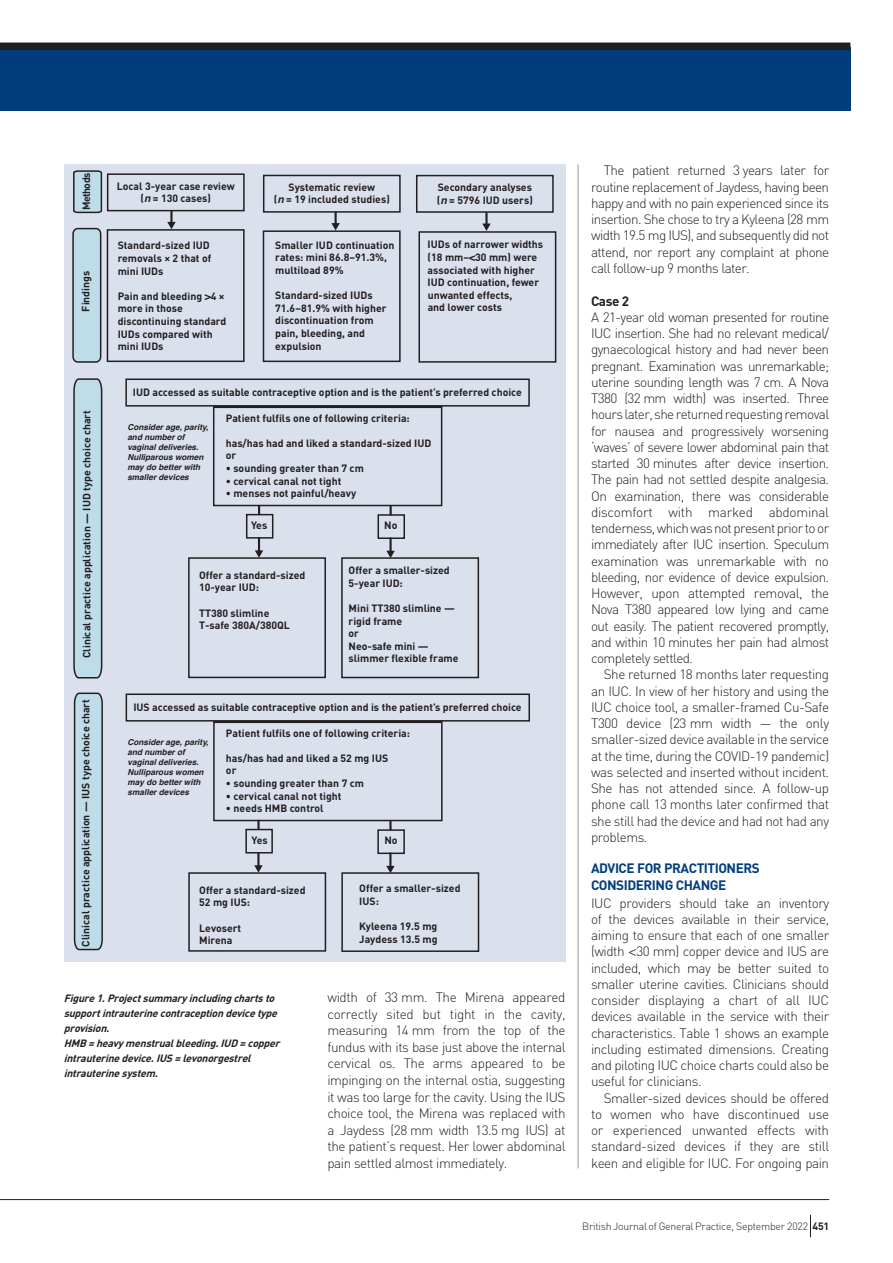
<style>
.page{position:relative;width:893px;height:1263px;background:#fff}
.page>*{position:absolute;margin:0;border:0;box-sizing:border-box;transform-origin:0 0}
.t1{font:300 13.5px/16.2px "DIN";letter-spacing:-.035em;color:#231f20;text-align:justify}
.t2{font:700 13.5px/16.5px "DIN";letter-spacing:-.035em;color:#013d7d}
.t3{font:700 13.5px "DIN";color:#231f20}
.t4{font:700 10.5px/12.6px "DIN";color:#231f20}
.t5{font:italic 700 10.5px/15px "DIN";color:#231f20}
.t6{font:300 10.5px "DIN";letter-spacing:-.025em;color:#231f20}
.t7{font:700 10.5px "DIN";letter-spacing:-.05em;color:#231f20}
.t8{font:italic 700 8.25px/9.9px "Helvetica";color:#231f20}
.s1{font-family:"Helvetica";font-style:italic}
.s2{font-family:"Helvetica"}
.s3{font-weight:700}
</style>
<div class="page">
<hr style="left:578px;top:165px;width:1px;height:1003px;background:#939598">
<hr style="left:0;top:1199px;width:829px;height:1px;background:#231f20">
<svg style="left:810px;top:1215px;width:1px;height:22px"></svg>
<div style="left:0;top:48px;width:850px;height:63px;background:#013d7d"></div>
<div style="left:0;top:43px;width:850px;height:7px;background:#231f20"></div>
<div style="left:64px;top:164px;width:502px;height:797px;background:#dbe0ed"></div>
<svg style="left:73px;top:378px;width:30px;height:301px;background:#adc6d1"></svg>
<svg style="left:73px;top:692px;width:30px;height:259px;background:#afc8d3"></svg>
<div style="left:73px;top:229px;width:28px;height:133px;background:#bfdde9;border-radius:5px"></div>
<div style="left:72px;top:228px;width:29px;height:135px;border:2px solid #231f20;border-radius:5px"></div>
<svg style="left:73px;top:170px;width:30px;height:44px"></svg>
<svg style="left:106px;top:229px;width:424px;height:278px"></svg>
<svg style="left:167px;top:211px;width:9px;height:18px"></svg>
<div style="left:107px;top:173px;width:138px;height:38px;border:2px solid #231f20"></div>
<div style="left:263px;top:230px;width:138px;height:132px;border:2px solid #231f20"></div>
<div style="left:263px;top:175px;width:138px;height:38px;border:2px solid #231f20"></div>
<div style="left:418px;top:231px;width:138px;height:132px;border:2px solid #231f20"></div>
<div style="left:416px;top:175px;width:138px;height:38px;border:2px solid #231f20"></div>
<svg style="left:331px;top:212px;width:9px;height:18px"></svg>
<svg style="left:482px;top:212px;width:9px;height:19px"></svg>
<div style="left:188px;top:557px;width:138px;height:121px;border:2px solid #231f20"></div>
<div style="left:341px;top:557px;width:138px;height:121px;border:2px solid #231f20"></div>
<svg style="left:125px;top:693px;width:405px;height:129px"></svg>
<div style="left:188px;top:872px;width:138px;height:80px;border:2px solid #231f20"></div>
<div style="left:341px;top:872px;width:138px;height:80px;border:2px solid #231f20"></div>
<svg style="left:255px;top:539px;width:8px;height:19px"></svg>
<div style="left:246px;top:514px;width:27px;height:25px;border:2px solid #231f20"></div>
<svg style="left:258px;top:505px;width:2px;height:10px"></svg>
<hr style="left:389px;top:537px;width:3px;height:15px;background:#231f20">
<svg style="left:386px;top:551px;width:9px;height:7px"></svg>
<div style="left:377px;top:514px;width:28px;height:25px;border:2px solid #231f20"></div>
<svg style="left:390px;top:505px;width:2px;height:10px"></svg>
<hr style="left:257px;top:852px;width:3px;height:14px;background:#231f20">
<svg style="left:254px;top:865px;width:9px;height:8px"></svg>
<div style="left:245px;top:829px;width:28px;height:24px;border:2px solid #231f20"></div>
<svg style="left:257px;top:820px;width:3px;height:10px"></svg>
<svg style="left:386px;top:854px;width:9px;height:19px"></svg>
<div style="left:377px;top:829px;width:28px;height:25px;border:2px solid #231f20"></div>
<svg style="left:389px;top:820px;width:3px;height:10px"></svg>
<p class="t7" style="left:80px;top:210px;width:39px;rotate:-90deg">Methods</p>
<p class="t4" style="left:79px;top:312px;width:42px;rotate:-90deg">Findings</p>
<p class="t4" style="left:80px;top:658px;width:250px;rotate:-90deg">Clinical practice application — IUD type choice chart</p>
<p class="t4" style="left:79px;top:946px;width:249px;rotate:-90deg">Clinical practice application — IUS type choice chart</p>
<p class="t4" style="left:117px;top:179px;width:119px;text-align:center">Local 3-year case review (<span class="s1">n</span> = 130 cases)</p>
<p class="t4" style="left:118px;top:239px;width:95px">Standard-sized IUD removals × 2 that of mini IUDs</p>
<p class="t4" style="left:118px;top:289px;width:110px">Pain and bleeding <span class="s2">&gt;</span>4 × more in those discontinuing standard<br>IUDs compared with mini IUDs</p>
<p class="t4" style="left:274px;top:180px;width:117px;text-align:center">Systematic review<br>(<span class="s1">n</span> = 19 included studies)</p>
<p class="t4" style="left:275px;top:238px;width:121px">Smaller IUD continuation rates: mini 86.8–91.3%, multiload 89%</p>
<p class="t4" style="left:275px;top:289px;width:113px">Standard-sized IUDs<br>71.6–81.9% with higher discontinuation from pain, bleeding, and expulsion</p>
<p class="t4" style="left:437px;top:180px;width:97px">Secondary analyses (<span class="s1">n</span> = 5796 IUD users)</p>
<p class="t4" style="left:428px;top:238px;width:117px">IUDs of narrower widths (18 mm–<span class="s2">&lt;</span>30 mm) were associated with higher<br>IUD continuation, fewer unwanted effects,<br>and lower costs</p>
<p class="t4" style="left:133px;top:386px;width:390px">IUD accessed as suitable contraceptive option and is the patient’s preferred choice</p>
<p class="t8" style="left:127px;top:423px;width:82px">Consider age, parity, and number of vaginal deliveries.<br>Nulliparous women may do better with smaller devices</p>
<p class="t4" style="left:226px;top:411px;width:186px">Patient fulfils one of following criteria:</p>
<p class="t4" style="left:226px;top:436px;width:207px">has/has had and liked a standard-sized IUD or</p>
<p class="t4" style="left:226px;top:461px;width:140px">• sounding greater than 7 cm</p>
<p class="t4" style="left:226px;top:474px;width:117px">• cervical canal not tight</p>
<p class="t4" style="left:226px;top:487px;width:132px">• menses not painful/heavy</p>
<p class="t4" style="left:251px;top:518px;width:18px">Yes</p>
<p class="t4" style="left:384px;top:519px;width:15px">No</p>
<p class="t4" style="left:199px;top:568px;width:108px">Offer a standard-sized<br>10-year IUD:</p>
<p class="t4" style="left:199px;top:606px;width:92px">TT380 slimline<br>T-safe 380A/380QL</p>
<p class="t4" style="left:349px;top:564px;width:103px">Offer a smaller-sized<br>5-year IUD:</p>
<p class="t4" style="left:349px;top:601px;width:111px">Mini TT380 slimline — rigid frame<br>or<br>Neo-safe mini — slimmer flexible frame</p>
<p class="t4" style="left:133px;top:701px;width:390px">IUS accessed as suitable contraceptive option and is the patient’s preferred choice</p>
<p class="t8" style="left:128px;top:738px;width:82px">Consider age, parity, and number of vaginal deliveries.<br>Nulliparous women may do better with smaller devices</p>
<p class="t4" style="left:226px;top:726px;width:186px">Patient fulfils one of following criteria:</p>
<p class="t4" style="left:226px;top:751px;width:164px">has/has had and liked a 52 mg IUS or</p>
<p class="t4" style="left:226px;top:776px;width:140px">• sounding greater than 7 cm</p>
<p class="t4" style="left:226px;top:789px;width:117px">• cervical canal not tight</p>
<p class="t4" style="left:226px;top:801px;width:99px">• needs HMB control</p>
<p class="t4" style="left:252px;top:833px;width:18px">Yes</p>
<p class="t4" style="left:384px;top:834px;width:15px">No</p>
<p class="t4" style="left:199px;top:883px;width:108px">Offer a standard-sized<br>52 mg IUS:</p>
<p class="t4" style="left:199px;top:921px;width:44px">Levosert<br>Mirena</p>
<p class="t4" style="left:359px;top:882px;width:103px">Offer a smaller-sized<br>IUS:</p>
<p class="t4" style="left:359px;top:919px;width:80px">Kyleena 19.5 mg<br>Jaydess 13.5 mg</p>
<p class="t5" style="left:64px;top:990px;width:221px">Figure1.Projectsummary includingchartsto supportintrauterinecontraceptiondevicetype provision.<br>HMB=heavy menstrualbleeding. IUD=copper intrauterinedevice.IUS = levonorgestrel intrauterinesystem.</p>
<p class="t1" style="left:327px;top:988px;width:240px;line-height:16.6px">width of 33 mm. The Mirena appeared correctly sited but tight in the cavity, measuring 14 mm from the top of the fundus with its base just above the internal cervical os. The arms appeared to be impinging on the internal ostia, suggesting it was too large for the cavity. Using the IUS choice tool, the Mirena was replaced with a Jaydess (28 mm width 13.5 mg IUS) at the patient’s request. Her lower abdominal pain settled almost immediately.</p>
<p class="t1" style="left:591px;top:162px;width:240px;text-indent:13px">The patient returned 3 years later for routine replacement of Jaydess, having been happy and with no pain experienced since its insertion. She chose to try a Kyleena (28 mm width 19.5 mg IUS), and subsequently did not attend, nor report any complaint at phone call follow-up 9 months later.</p>
<p class="t3" style="left:591px;top:292px;width:40px">Case 2</p>
<p class="t1" style="left:591px;top:309px;width:240px">A 21-year old woman presented for routine IUC insertion. She had no relevant medical/ gynaecological history and had never been pregnant. Examination was unremarkable; uterine sounding length was 7 cm. A Nova T380 (32 mm width) was inserted. Three hours later, she returned requesting removal for nausea and progressively worsening ‘waves’ of severe lower abdominal pain that started 30 minutes after device insertion.<br>The pain had not settled despite analgesia.<br>On examination, there was considerable discomfort with marked abdominal tenderness, which was not present prior to or immediately after IUC insertion. Speculum examination was unremarkable with no bleeding, nor evidence of device expulsion.<br>However, upon attempted removal, the Nova T380 appeared low lying and came out easily. The patient recovered promptly, and within 10 minutes her pain had almost completely settled.</p>
<p class="t1" style="left:591px;top:666px;width:240px;text-indent:13px">She returned 18 months later requesting an IUC. In view of her history and using the IUC choice tool, a smaller-framed Cu-Safe T300 device (23 mm width — the only smaller-sized device available in the service at the time, during the COVID-19 pandemic) was selected and inserted without incident.<br>She has not attended since. A follow-up phone call 13 months later confirmed that she still had the device and had not had any problems.</p>
<p class="t2" style="left:591px;top:860px;width:170px">ADVICE FOR PRACTITIONERS<br>CONSIDERING CHANGE</p>
<p class="t1" style="left:591px;top:894px;width:240px">IUC providers should take an inventory of the devices available in their service, aiming to ensure that each of one smaller (width <span class="s2">&lt;</span>30 mm) copper device and IUS are included, which may be better suited to smaller uterine cavities. Clinicians should consider displaying a chart of all IUC devices available in the service with their characteristics. Table 1 shows an example including estimated dimensions. Creating and piloting IUC choice charts could also be useful for clinicians.</p>
<p class="t1" style="left:591px;top:1089px;width:240px;text-indent:13px">Smaller-sized devices should be offered to women who have discontinued use or experienced unwanted effects with standard-sized devices if they are still keen and eligible for IUC. For ongoing pain</p>
<p class="t6" style="left:582px;top:1219px;width:248px">British Journal of General Practice, September 2022 <span class="s3">451</span></p>
</div>
